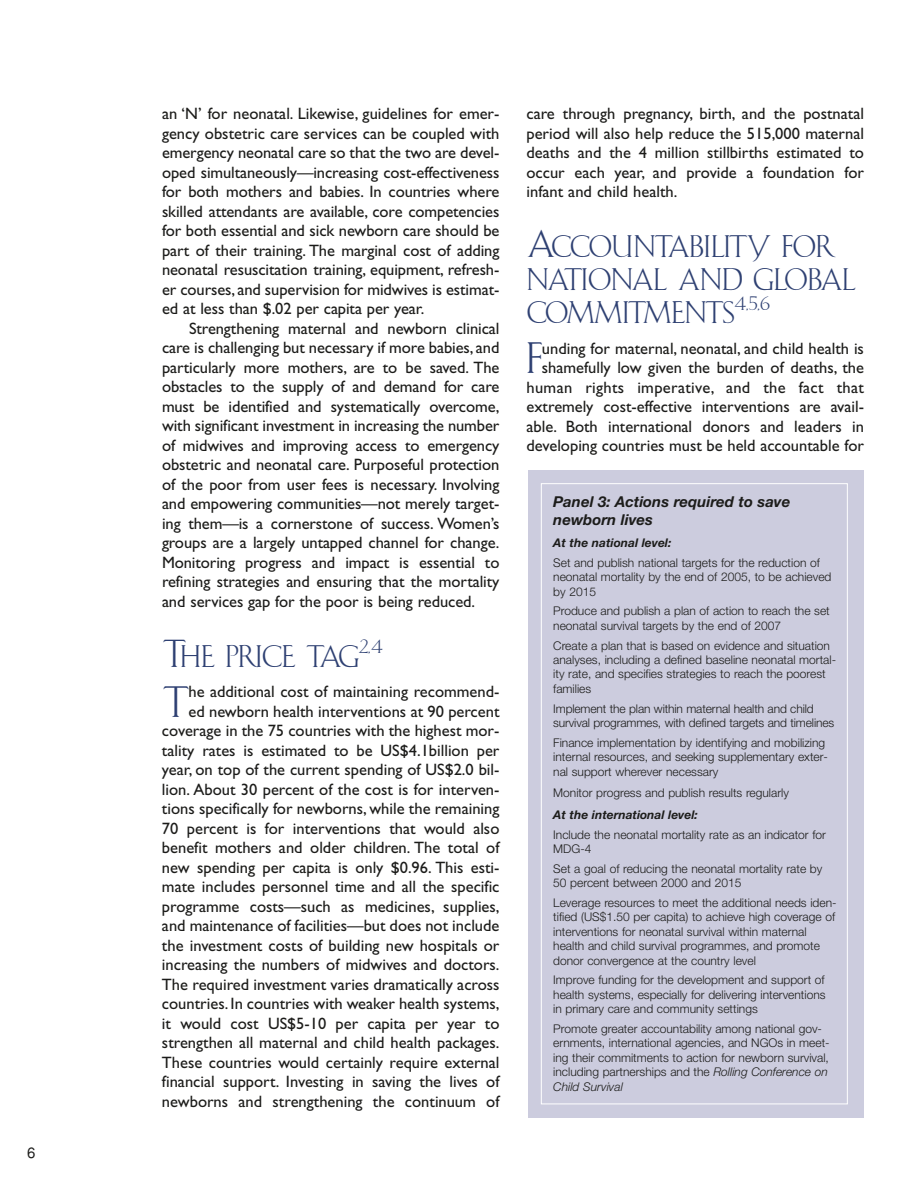
<style>
.page{position:relative;width:918px;height:1188px;background:#fff}
.page>*{position:absolute;margin:0;border:0;box-sizing:border-box;transform-origin:0 0}
.t1{font:37.2px "Bauer Text Initials";color:#2e4072}
.t2{font:33px/33px "Bauer Text Initials";letter-spacing:-.04em;color:#2e4072}
.t3{font:16.5px/19.5px "Gill Sans";color:#1c1c1a;text-align:justify}
.t4{font:italic 700 15px/18px "Helvetica Neue";color:#1c1c1a}
.t5{font:15px "Helvetica";color:#1c1c1a}
.t6{font:300 12px/14.4px "Helvetica Neue";color:#1c1c1a}
.t7{font:italic 700 12px "Helvetica Neue";color:#1c1c1a}
.s1{font-style:italic}
</style>
<div class="page">
<div style="left:529px;top:470px;width:335px;height:648px;background:#ccccde"></div>
<p class="t5" style="left:27px;top:1147px;width:10px">6</p>
<p class="t3" style="left:162px;top:106px;width:339px">an ‘N’ for neonatal. Likewise, guidelines for emer&shy;gency obstetric care services can be coupled with emergency neonatal care so that the two are devel&shy;oped simultaneously—increasing cost-effectiveness for both mothers and babies. In countries where skilled attendants are available, core competencies for both essential and sick newborn care should be part of their training. The marginal cost of adding neonatal resuscitation training, equipment, refresh&shy;er courses, and supervision for midwives is estimat&shy;ed at less than $.02 per capita per year.</p>
<p class="t3" style="left:162px;top:320px;width:339px;text-indent:27px">Strengthening maternal and newborn clinical care is challenging but necessary if more babies, and particularly more mothers, are to be saved. The obstacles to the supply of and demand for care must be identified and systematically overcome, with significant investment in increasing the number of midwives and improving access to emergency obstetric and neonatal care. Purposeful protection of the poor from user fees is necessary. Involving and empowering communities—not merely target&shy;ing them—is a cornerstone of success. Women’s groups are a largely untapped channel for change.<br>Monitoring progress and impact is essential to refining strategies and ensuring that the mortality and services gap for the poor is being reduced.</p>
<h2 class="t2" style="left:162px;top:639px;width:222px">The price tag<sup>2,4</sup></h2>
<h1 class="t1" style="left:162px;top:682px;width:28px">T</h1>
<p class="t3" style="left:162px;top:684px;width:339px;text-align:right">he additional cost of maintaining recommend-<br>ed newborn health interventions at 90 percent coverage in the 75 countries with the highest mor&shy;tality rates is estimated to be US$4.1billion per year, on top of the current spending of US$2.0 bil&shy;lion. About 30 percent of the cost is for interven&shy;tions specifically for newborns, while the remaining 70 percent is for interventions that would also benefit mothers and older children. The total of new spending per capita is only $0.96. This esti&shy;mate includes personnel time and all the specific programme costs—such as medicines, supplies, and maintenance of facilities—but does not include the investment costs of building new hospitals or increasing the numbers of midwives and doctors.<br>The required investment varies dramatically across countries. In countries with weaker health systems, it would cost US$5-10 per capita per year to strengthen all maternal and child health packages.<br>These countries would certainly require external financial support. Investing in saving the lives of newborns and strengthening the continuum of</p>
<p class="t3" style="left:526px;top:106px;width:339px">care through pregnancy, birth, and the postnatal period will also help reduce the 515,000 maternal deaths and the 4 million stillbirths estimated to occur each year, and provide a foundation for infant and child health.</p>
<h2 class="t2" style="left:526px;top:229px;width:331px">Accountability for national and global commitments<sup>4,5,6</sup></h2>
<h1 class="t1" style="left:526px;top:338px;width:17px">F</h1>
<p class="t3" style="left:527px;top:340px;width:339px;text-align:right">unding for maternal, neonatal, and child health is shamefully low given the burden of deaths, the human rights imperative, and the fact that extremely cost-effective interventions are avail&shy;able. Both international donors and leaders in developing countries must be held accountable for</p>
<p class="t4" style="left:553px;top:494px;width:239px">Panel 3: Actions required to save newborn lives</p>
<p class="t7" style="left:553px;top:539px;width:120px">At the national level:</p>
<p class="t6" style="left:553px;top:557px;width:280px">Set and publish national targets for the reduction of neonatal mortality by the end of 2005, to be achieved by 2015</p>
<p class="t6" style="left:553px;top:605px;width:278px">Produce and publish a plan of action to reach the set neonatal survival targets by the end of 2007</p>
<p class="t6" style="left:553px;top:639px;width:284px">Create a plan that is based on evidence and situation analyses, including a defined baseline neonatal mortal&shy;ity rate, and specifies strategies to reach the poorest families</p>
<p class="t6" style="left:553px;top:702px;width:282px">Implement the plan within maternal health and child survival programmes, with defined targets and timelines</p>
<p class="t6" style="left:553px;top:737px;width:276px">Finance implementation by identifying and mobilizing internal resources, and seeking supplementary exter&shy;nal support wherever necessary</p>
<p class="t6" style="left:553px;top:787px;width:237px">Monitor progress and publish results regularly</p>
<p class="t7" style="left:553px;top:810px;width:146px">At the international level:</p>
<p class="t6" style="left:553px;top:828px;width:274px">Include the neonatal mortality rate as an indicator for<br>MDG-4</p>
<p class="t6" style="left:553px;top:863px;width:271px">Set a goal of reducing the neonatal mortality rate by<br>50 percent between 2000 and 2015</p>
<p class="t6" style="left:553px;top:897px;width:285px">Leverage resources to meet the additional needs iden&shy;tified (US$1.50 per capita) to achieve high coverage of interventions for neonatal survival within maternal health and child survival programmes, and promote donor convergence at the country level</p>
<p class="t6" style="left:553px;top:974px;width:274px;text-align:justify">Improve funding for the development and support of health systems, especially for delivering interventions in primary care and community settings</p>
<p class="t6" style="left:553px;top:1023px;width:278px">Promote greater accountability among national gov&shy;ernments, international agencies, and NGOs in meet&shy;ing their commitments to action for newborn survival, including partnerships and the <span class="s1">Rolling Conference on Child Survival</span></p>
</div>
